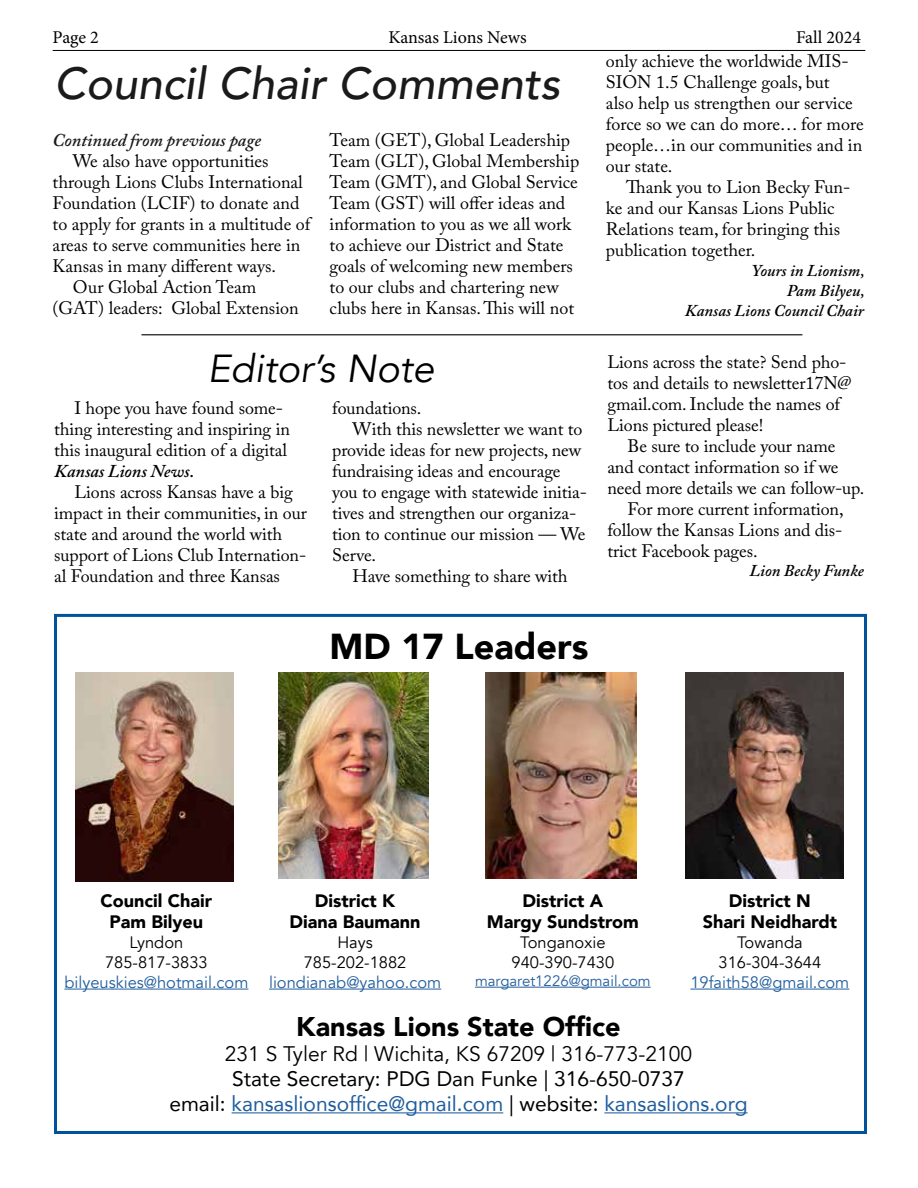
<style>
.page{position:relative;width:918px;height:1188px;background:#fff}
.page>*{position:absolute;margin:0;border:0;box-sizing:border-box;transform-origin:0 0}
.t1{font:italic 500 45px "Avenir";color:#1a1a1a}
.t2{font:italic 39px "Avenir";color:#000}
.t3{font:900 36px "Avenir";color:#000}
.t4{font:900 27px "Avenir";color:#000}
.t5{font:21px/25.2px "Avenir";color:#000;text-align:center}
.t6{font:21px "Avenir";color:#000}
.t7{font:18px/21px "Adobe Caslon Pro";letter-spacing:-.005em;color:#000}
.t8{font:900 18px/21.6px "Avenir";color:#000;text-align:center}
.t9{font:18px "Minion Pro";letter-spacing:-.005em;color:#000}
.t10{font:italic 600 18px "Adobe Caslon Pro";color:#1a1a1a}
.t11{font:italic 600 18px "Adobe Caslon Pro";letter-spacing:-.005em;color:#000}
.t12{font:16.5px/19.8px "Avenir";color:#000;text-align:center}
.t13{font:16.5px "Avenir";color:#215e9e}
.t14{font:italic 600 16.5px/19.8px "Adobe Caslon Pro";color:#000;text-align:right}
.t15{font:15px "Avenir";color:#215e9e}
.s1{color:#215e9e}
</style>
<div class="page">
<hr style="left:53px;top:50px;width:812px;height:1px;background:#000">
<div style="left:54px;top:614px;width:813px;height:520px;border:3px solid #00539b"></div>
<img style="left:486px;top:673px;width:151px;height:205px">
<img style="left:278px;top:673px;width:151px;height:205px">
<img style="left:686px;top:673px;width:157px;height:205px">
<img style="left:76px;top:673px;width:157px;height:208px">
<hr style="left:475px;top:987px;width:176px;height:1px;background:#215e9e">
<hr style="left:690px;top:989px;width:159px;height:1px;background:#215e9e">
<hr style="left:64px;top:989px;width:184px;height:1px;background:#215e9e">
<hr style="left:269px;top:989px;width:172px;height:1px;background:#215e9e">
<hr style="left:232px;top:1112px;width:271px;height:1px;background:#215e9e">
<hr style="left:604px;top:1112px;width:144px;height:1px;background:#215e9e">
<hr style="left:141px;top:334px;width:661px;height:1px;background:#000">
<p class="t9" style="left:53px;top:26px;width:48px">Page 2</p>
<p class="t9" style="left:389px;top:26px;width:140px">Kansas Lions News</p>
<p class="t9" style="left:796px;top:26px;width:66px">Fall 2024</p>
<h1 class="t1" style="left:54px;top:57px;width:508px">Council Chair Comments</h1>
<p class="t10" style="left:53px;top:129px;width:210px">Continued from previous page</p>
<p class="t7" style="left:73px;top:150px;width:197px">We also have opportunities</p>
<p class="t7" style="left:53px;top:171px;width:252px">through Lions Clubs International</p>
<p class="t7" style="left:53px;top:192px;width:248px">Foundation (LCIF) to donate and</p>
<p class="t7" style="left:53px;top:213px;width:259px">to apply for grants in a multitude of</p>
<p class="t7" style="left:53px;top:234px;width:249px">areas to serve communities here in</p>
<p class="t7" style="left:53px;top:255px;width:225px">Kansas in many different ways.</p>
<p class="t7" style="left:73px;top:276px;width:185px">Our Global Action Team</p>
<p class="t7" style="left:53px;top:297px;width:247px">(GAT) leaders: Global Extension</p>
<p class="t7" style="left:330px;top:129px;width:251px">Team (GET), Global Leadership<br>Team (GLT), Global Membership<br>Team (GMT), and Global Service<br>Team (GST) will offer ideas and information to you as we all work to achieve our District and State goals of welcoming new members to our clubs and chartering new clubs here in Kansas. This will not</p>
<h2 class="t2" style="left:207px;top:345px;width:228px">Editor’s Note</h2>
<p class="t7" style="left:54px;top:397px;width:237px;text-indent:20px">I hope you have found some&shy;thing interesting and inspiring in this inaugural edition of a digital</p>
<p class="t11" style="left:54px;top:460px;width:142px">Kansas Lions News.</p>
<p class="t7" style="left:54px;top:481px;width:254px;text-indent:20px">Lions across Kansas have a big impact in their communities, in our state and around the world with support of Lions Club Internation&shy;al Foundation and three Kansas</p>
<p class="t7" style="left:332px;top:397px;width:91px">foundations.</p>
<p class="t7" style="left:352px;top:418px;width:232px">With this newsletter we want to</p>
<p class="t7" style="left:332px;top:439px;width:251px">provide ideas for new projects, new</p>
<p class="t7" style="left:332px;top:460px;width:230px">fundraising ideas and encourage</p>
<p class="t7" style="left:332px;top:481px;width:257px">you to engage with statewide initia-</p>
<p class="t7" style="left:332px;top:502px;width:246px">tives and strengthen our organiza-</p>
<p class="t7" style="left:332px;top:523px;width:255px">tion to continue our mission — We</p>
<p class="t7" style="left:332px;top:544px;width:45px">Serve.</p>
<p class="t7" style="left:352px;top:565px;width:216px">Have something to share with</p>
<h3 class="t3" style="left:329px;top:616px;width:261px">MD 17 Leaders</h3>
<p class="t7" style="left:606px;top:51px;width:259px">only achieve the worldwide MIS-<br>SION 1.5 Challenge goals, but<br>also help us strengthen our service force so we can do more… for more people…in our communities and in our state.</p>
<p class="t7" style="left:606px;top:177px;width:246px;text-indent:20px">Thank you to Lion Becky Fun&shy;ke and our Kansas Lions Public<br>Relations team, for bringing this publication together.</p>
<p class="t14" style="left:685px;top:260px;width:181px">Yours in Lionism,<br>Pam Bilyeu,<br>Kansas Lions Council Chair</p>
<p class="t7" style="left:607px;top:351px;width:246px">Lions across the state? Send pho&shy;tos and details to newsletter17N@ gmail.com. Include the names of<br>Lions pictured please!</p>
<p class="t7" style="left:628px;top:435px;width:210px">Be sure to include your name</p>
<p class="t7" style="left:607px;top:456px;width:233px">and contact information so if we</p>
<p class="t7" style="left:607px;top:477px;width:259px">need more details we can follow-up.</p>
<p class="t7" style="left:628px;top:498px;width:218px">For more current information,</p>
<p class="t7" style="left:607px;top:519px;width:237px">follow the Kansas Lions and dis-</p>
<p class="t7" style="left:607px;top:540px;width:152px">trict Facebook pages.</p>
<p class="t14" style="left:750px;top:561px;width:116px">Lion Becky Funke</p>
<p class="t8" style="left:101px;top:889px;width:113px">Council Chair<br>Pam Bilyeu</p>
<p class="t12" style="left:105px;top:933px;width:104px">Lyndon<br>785-817-3833</p>
<p class="t13" style="left:64px;top:972px;width:186px">bilyeuskies@hotmail.com</p>
<p class="t8" style="left:290px;top:889px;width:132px">District K<br>Diana Baumann</p>
<p class="t12" style="left:304px;top:933px;width:104px">Hays<br>785-202-1882</p>
<p class="t13" style="left:269px;top:972px;width:174px">liondianab@yahoo.com</p>
<h3 class="t4" style="left:296px;top:1003px;width:326px">Kansas Lions State Office</h3>
<p class="t6" style="left:225px;top:1041px;width:469px">231 S Tyler Rd | Wichita, KS 67209 | 316-773-2100</p>
<p class="t5" style="left:169px;top:1066px;width:580px">State Secretary: PDG Dan Funke | 316-650-0737<br>email: <span class="s1">kansaslionsoffice@gmail.com</span> | website: <span class="s1">kansaslions.org</span></p>
<p class="t8" style="left:487px;top:889px;width:153px">District A<br>Margy Sundstrom</p>
<p class="t12" style="left:512px;top:933px;width:104px">Tonganoxie<br>940-390-7430</p>
<p class="t15" style="left:475px;top:972px;width:177px">margaret1226@gmail.com</p>
<p class="t8" style="left:703px;top:889px;width:136px">District N<br>Shari Neidhardt</p>
<p class="t12" style="left:719px;top:933px;width:104px">Towanda<br>316-304-3644</p>
<p class="t13" style="left:690px;top:972px;width:160px">19faith58@gmail.com</p>
</div>
